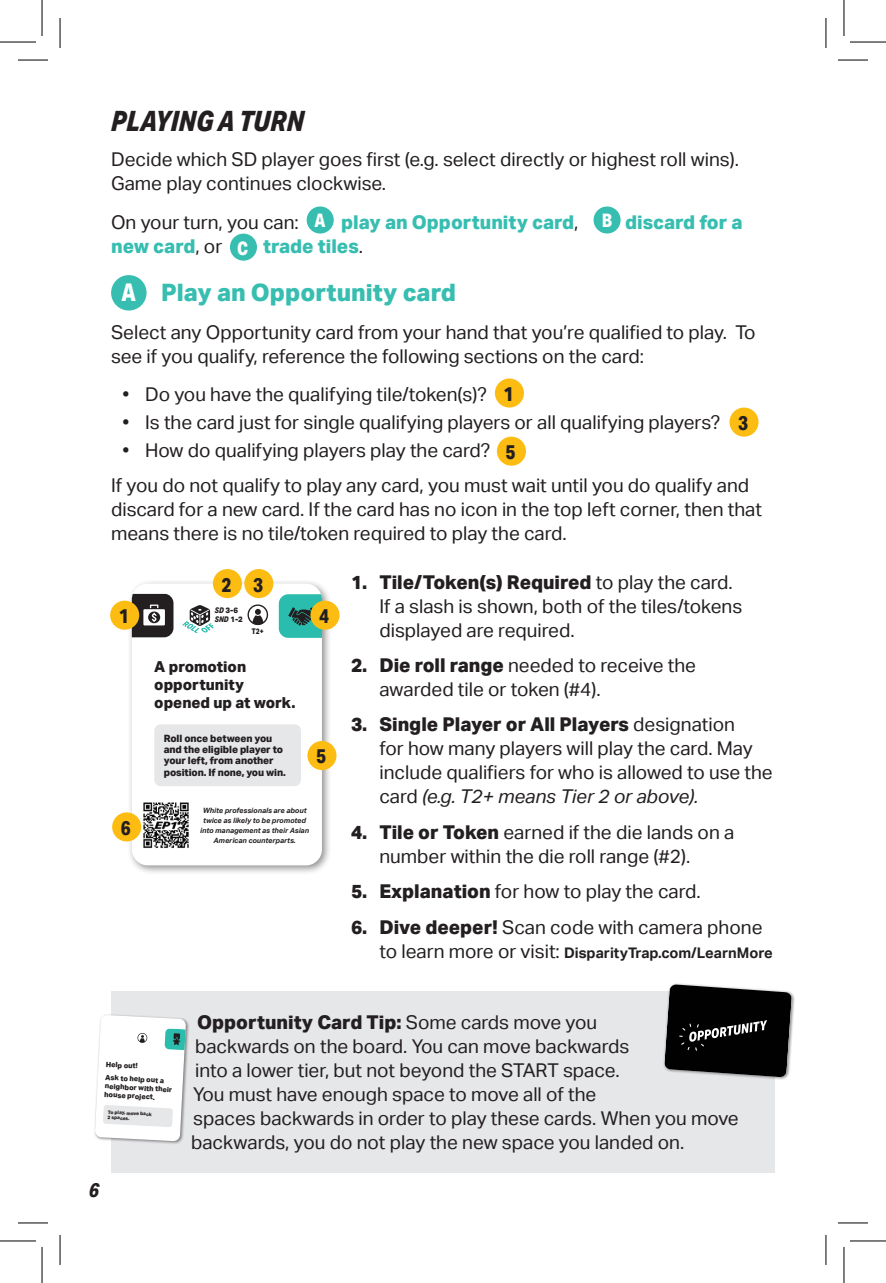
<style>
.page{position:relative;width:886px;height:1283px;background:#fff}
.page>*{position:absolute;margin:0;border:0;box-sizing:border-box;transform-origin:0 0}
.t1{font:italic 800 28px "Aktiv Grotesk Cd";color:#231f20}
.t2{font:800 24.4px "Aktiv Grotesk Cd";color:#fff}
.Body{font:800 24px "Aktiv Grotesk";color:#37beb1}
.t3{font:800 20px "Aktiv Grotesk Cd";color:#231f20}
.t4{font:italic 800 20px "Aktiv Grotesk Cd";color:#231f20}
.Body-2{font:19px/24px "Aktiv Grotesk";color:#231f20}
.Body-3{font:800 19px "Aktiv Grotesk";color:#37beb1}
.t5{font:800 18.6px "Aktiv Grotesk Cd";color:#fff}
.t6{font:800 15px/17.8px "Aktiv Grotesk";color:#231f20}
.t7{font:700 14.6px "Aktiv Grotesk";color:#231f20}
.t8{font:800 10px/11.2px "Aktiv Grotesk";letter-spacing:-.01em;color:#231f20}
.t9{font:800 7.8px/9.4px "Aktiv Grotesk";color:#231f20}
.t10{font:800 7.8px "Aktiv Grotesk Cd";color:#231f20}
.t11{font:italic 700 7.2px/10px "Aktiv Grotesk";color:#231f20;text-align:center}
.t12{font:800 7.2px/13px "Aktiv Grotesk";color:#231f20}
.t13{font:800 4.8px/5.4px "Aktiv Grotesk";color:#231f20}
.s1{font-weight:400;color:#231f20}
.s2{font-family:"Aktiv Grotesk Cd";font-style:italic}
.s3{font-weight:800}
.s4{font-style:italic}
.s5{font-weight:400;font-size:19px}
</style>
<div class="page">
<div style="left:306px;top:206px;width:28px;height:27px;background:#37beb1;border-radius:50%"></div>
<div style="left:593px;top:206px;width:27px;height:27px;background:#37beb1;border-radius:50%"></div>
<div style="left:230px;top:233px;width:27px;height:28px;background:#37beb1;border-radius:50%"></div>
<div style="left:111px;top:275px;width:35px;height:35px;background:#37beb1;border-radius:50%"></div>
<div style="left:127px;top:578px;width:205px;height:297px;background:#231f20;opacity:.5"></div>
<div style="left:132px;top:583px;width:190px;height:282px;background:#fff;border-radius:16px"></div>
<svg style="left:132px;top:593px;width:41px;height:44px;background:#504d4d"></svg>
<img style="left:141px;top:802px;width:48px;height:46px">
<svg style="left:247px;top:604px;width:21px;height:21px"></svg>
<div style="left:154px;top:724px;width:147px;height:62px;background:#e6e7e9;border-radius:6px"></div>
<svg style="left:279px;top:594px;width:43px;height:43px;background:#2fa799"></svg>
<svg style="left:182px;top:605px;width:32px;height:28px"></svg>
<div style="left:110px;top:600px;width:29px;height:29px;background:#fdbc12;border-radius:50%"></div>
<div style="left:244px;top:569px;width:29px;height:29px;background:#fdbc12;border-radius:50%"></div>
<div style="left:310px;top:600px;width:29px;height:29px;background:#fdbc12;border-radius:50%"></div>
<div style="left:112px;top:812px;width:29px;height:29px;background:#fdbc12;border-radius:50%"></div>
<div style="left:213px;top:569px;width:29px;height:29px;background:#fdbc12;border-radius:50%"></div>
<div style="left:307px;top:741px;width:29px;height:29px;background:#fdbc12;border-radius:50%"></div>
<div style="left:495px;top:378px;width:29px;height:29px;background:#fdbc12;border-radius:50%"></div>
<div style="left:729px;top:407px;width:29px;height:29px;background:#fdbc12;border-radius:50%"></div>
<div style="left:497px;top:436px;width:29px;height:29px;background:#fdbc12;border-radius:50%"></div>
<div style="left:112px;top:991px;width:663px;height:181px;background:#e6e7e9"></div>
<div style="left:663px;top:983px;width:132px;height:97px;background:#231f20;opacity:.5"></div>
<svg style="left:664px;top:984px;width:127px;height:93px;background:#262626"></svg>
<div style="left:94px;top:1013px;width:95px;height:131px;background:#231f20;opacity:.5"></div>
<svg style="left:95px;top:1014px;width:91px;height:127px"></svg>
<hr style="left:18px;top:60px;width:30px;height:1px;background:#000">
<hr style="left:837px;top:60px;width:30px;height:1px;background:#000">
<hr style="left:18px;top:1222px;width:30px;height:1px;background:#000">
<hr style="left:837px;top:1222px;width:30px;height:1px;background:#000">
<hr style="left:60px;top:18px;width:1px;height:30px;background:#000">
<hr style="left:60px;top:1234px;width:1px;height:30px;background:#000">
<hr style="left:825px;top:18px;width:1px;height:30px;background:#000">
<hr style="left:825px;top:1234px;width:1px;height:30px;background:#000">
<hr style="left:0;top:42px;width:36px;height:1px;background:#000">
<hr style="left:849px;top:42px;width:36px;height:1px;background:#000">
<hr style="left:0;top:1240px;width:36px;height:1px;background:#000">
<hr style="left:849px;top:1240px;width:36px;height:1px;background:#000">
<hr style="left:42px;top:0;width:1px;height:36px;background:#000">
<hr style="left:42px;top:1246px;width:1px;height:36px;background:#000">
<hr style="left:843px;top:0;width:1px;height:36px;background:#000">
<hr style="left:843px;top:1246px;width:1px;height:36px;background:#000">
<h1 class="t1" style="left:111px;top:103px;width:195px">PLAYING A TURN</h1>
<p class="Body-2" style="left:111px;top:148px;width:629px">Decide which SD player goes first (e.g. select directly or highest roll wins).<br>Game play continues clockwise.</p>
<p class="Body-2" style="left:111px;top:210px;width:189px">On your turn, you can:</p>
<p class="Body-3" style="left:341px;top:211px;width:239px">play an Opportunity card<span class="s1">,</span></p>
<p class="Body-3" style="left:625px;top:211px;width:119px">discard for a</p>
<p class="Body-3" style="left:111px;top:235px;width:113px">new card<span class="s1">, or</span></p>
<p class="Body-3" style="left:263px;top:235px;width:101px">trade tiles<span class="s1">.</span></p>
<p class="Body" style="left:161px;top:278px;width:296px">Play an Opportunity card</p>
<p class="Body-2" style="left:111px;top:320px;width:646px">Select any Opportunity card from your hand that you’re qualified to play. To see if you qualify, reference the following sections on the card:</p>
<p class="Body-2" style="left:122px;top:382px;width:366px">• Do you have the qualifying tile/token(s)?</p>
<p class="Body-2" style="left:122px;top:410px;width:599px">• Is the card just for single qualifying players or all qualifying players?</p>
<p class="Body-2" style="left:122px;top:438px;width:369px">• How do qualifying players play the card?</p>
<p class="Body-2" style="left:111px;top:473px;width:652px">If you do not qualify to play any card, you must wait until you do qualify and discard for a new card. If the card has no icon in the top left corner, then that means there is no tile/token required to play the card.</p>
<h1 class="t5" style="left:314px;top:208px;width:13px">A</h1>
<h1 class="t5" style="left:602px;top:209px;width:12px">B</h1>
<h1 class="t5" style="left:237px;top:236px;width:12px">C</h1>
<h1 class="t2" style="left:121px;top:277px;width:16px">A</h1>
<h1 class="t3" style="left:503px;top:381px;width:12px">1</h1>
<h1 class="t3" style="left:738px;top:410px;width:12px">3</h1>
<h1 class="t3" style="left:505px;top:439px;width:12px">5</h1>
<h1 class="t3" style="left:119px;top:603px;width:12px">1</h1>
<h1 class="t3" style="left:121px;top:815px;width:12px">6</h1>
<h1 class="t3" style="left:221px;top:571px;width:12px">2</h1>
<p class="t9" style="left:215px;top:605px;width:30px"><span class="s2">SD</span> 3-6<br><span class="s2">SND</span> 1-2</p>
<h1 class="t3" style="left:253px;top:571px;width:12px">3</h1>
<p class="t10" style="left:252px;top:626px;width:13px">T2+</p>
<p class="t6" style="left:154px;top:657px;width:143px">A promotion opportunity opened up at work.</p>
<p class="t8" style="left:164px;top:733px;width:123px">Roll once between you and the eligible player to your left, from another position. If none, you win.</p>
<h1 class="t3" style="left:319px;top:603px;width:12px">4</h1>
<h1 class="t3" style="left:316px;top:743px;width:12px">5</h1>
<p class="t11" style="left:200px;top:805px;width:110px">White professionals are about twice as likely to be promoted into management as their Asian<br>American counterparts.</p>
<p class="Body-2" style="left:379px;top:570px;width:364px;text-indent:-28px"><span class="s3">1. Tile/Token(s) Required</span> to play the card.<br>If a slash is shown, both of the tiles/tokens displayed are required.</p>
<p class="Body-2" style="left:379px;top:653px;width:318px;text-indent:-28px"><span class="s3">2. Die roll range</span> needed to receive the awarded tile or token (#4).</p>
<p class="Body-2" style="left:379px;top:712px;width:395px;text-indent:-28px"><span class="s3">3. Single Player or All Players</span> designation<br>for how many players will play the card. May include qualifiers for who is allowed to use the card <span class="s4">(e.g. T2+ means Tier 2 or above).</span></p>
<p class="Body-2" style="left:379px;top:820px;width:356px;text-indent:-28px"><span class="s3">4. Tile or Token</span> earned if the die lands on a number within the die roll range (#2).</p>
<p class="Body-2" style="left:351px;top:879px;width:351px"><span class="s3">5. Explanation</span> for how to play the card.</p>
<p class="Body-2" style="left:351px;top:914px;width:413px"><span class="s3">6. Dive deeper!</span> Scan code with camera phone</p>
<p class="t7" style="left:379px;top:943px;width:395px"><span class="s5">to learn more or visit:</span> DisparityTrap.com/LearnMore</p>
<p class="t12" style="left:106px;top:1057px;width:60px;rotate:3deg">Help out!<br>Ask to help out a</p>
<p class="t12" style="left:105px;top:1081px;width:69px;line-height:8.6px;rotate:3deg">neighbor with their house project.</p>
<p class="t13" style="left:108px;top:1109px;width:45px;rotate:3deg">To play, move back<br>2 spaces.</p>
<p class="t4" style="left:89px;top:1177px;width:11px">6</p>
<p class="Body-2" style="left:191px;top:1010px;width:549px;text-indent:6px"><span class="s3">Opportunity Card Tip:</span> Some cards move you<br>backwards on the board. You can move backwards<br>into a lower tier, but not beyond the START space.<br>You must have enough space to move all of the<br>spaces backwards in order to play these cards. When you move backwards, you do not play the new space you landed on.</p>
</div>
